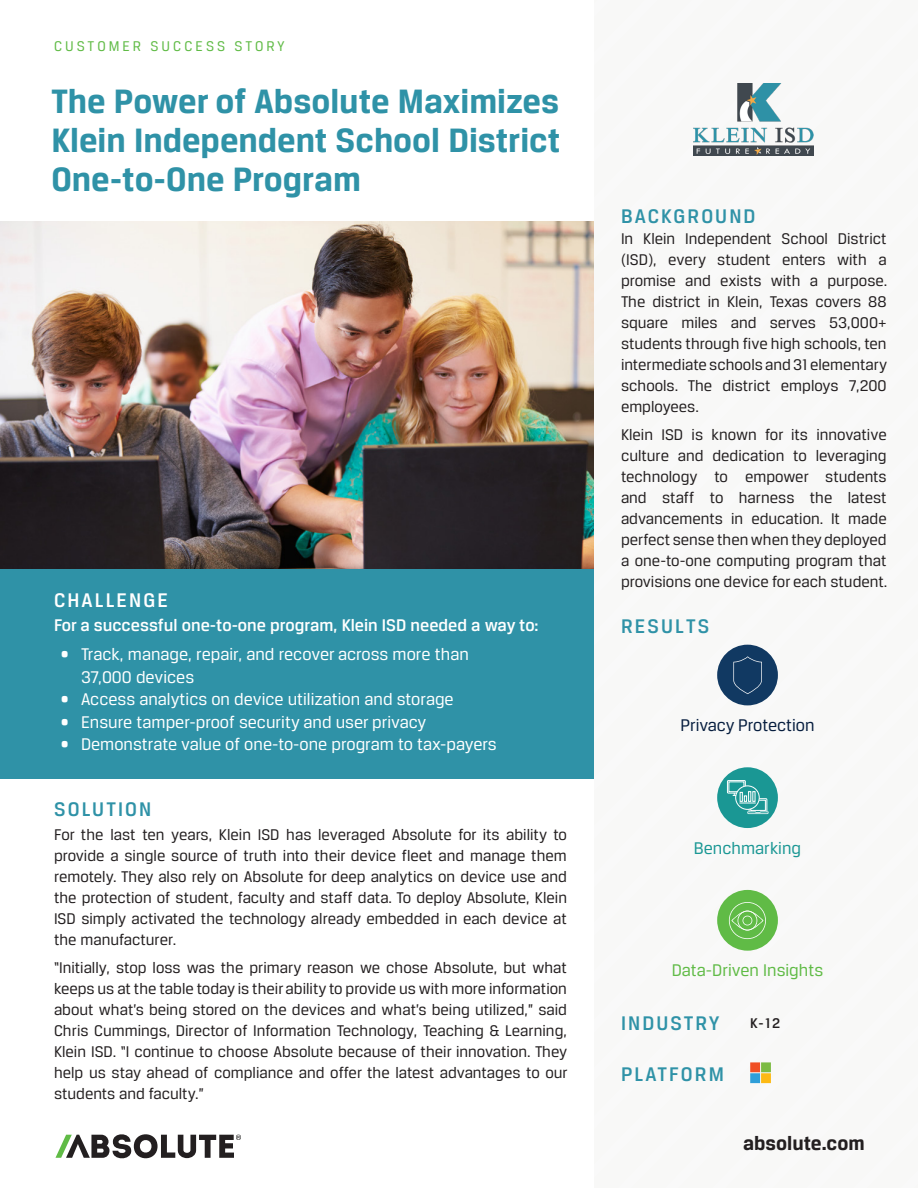
<style>
.page{position:relative;width:918px;height:1188px;background:#fff}
.page>*{position:absolute;margin:0;border:0;box-sizing:border-box;transform-origin:0 0}
.t1{font:700 36px/39px "Breuer Text";color:#2f92a7;text-align:justify}
.t2{font:500 21px "Breuer Text";letter-spacing:.1em;color:#2f92a7}
.t3{font:700 21px "Breuer Text";color:#231f20}
.t4{font:500 21px "Breuer Text";letter-spacing:.1em;color:#fff}
.t5{font:18px/22.5px "Breuer Text";color:#fff}
.t6{font:500 18px "Breuer Text";color:#fff}
.t7{font:18px "Breuer Text";color:#60bb46}
.t8{font:18px "Breuer Text";color:#071e3f}
.t9{font:18px "Breuer Text";color:#1a9794}
.t10{font:16.5px/21px "Breuer Text";color:#231f20;text-align:justify}
.t11{font:15px "Breuer Text";letter-spacing:.2em;color:#60bb46}
.t12{font:500 15px "Breuer Text";color:#231f20}
</style>
<div class="page">
<img style="left:0;top:221px;width:594px;height:348px">
<svg style="left:56px;top:1134px;width:185px;height:24px"></svg>
<div style="left:717px;top:645px;width:61px;height:60px;background:#113962;border-radius:50%"></div>
<svg style="left:733px;top:656px;width:29px;height:38px"></svg>
<div style="left:717px;top:767px;width:61px;height:61px;background:#1a9794;border-radius:50%"></div>
<svg style="left:727px;top:780px;width:42px;height:34px"></svg>
<div style="left:717px;top:890px;width:61px;height:61px;background:#60bb46;border-radius:50%"></div>
<svg style="left:729px;top:902px;width:37px;height:37px"></svg>
<svg style="left:750px;top:1062px;width:21px;height:21px"></svg>
<div style="left:0;top:569px;width:594px;height:209px;background:#2f92a7"></div>
<img style="left:693px;top:83px;width:120px;height:72px">
<p class="t11" style="left:54px;top:38px;width:232px">CUSTOMER SUCCESS STORY</p>
<p class="t1" style="left:51px;top:81px;width:510px">The Power of Absolute Maximizes Klein Independent School District One-to-One Program</p>
<p class="t4" style="left:54px;top:589px;width:115px">CHALLENGE</p>
<p class="t6" style="left:54px;top:615px;width:486px">For a successful one-to-one program, Klein ISD needed a way to:</p>
<p class="t5" style="left:81px;top:643px;width:389px;text-indent:-20px">• Track, manage, repair, and recover across more than<br>37,000 devices</p>
<p class="t5" style="left:61px;top:688px;width:394px">• Access analytics on device utilization and storage</p>
<p class="t5" style="left:61px;top:710px;width:367px">• Ensure tamper-proof security and user privacy</p>
<p class="t5" style="left:61px;top:733px;width:438px">• Demonstrate value of one-to-one program to tax-payers</p>
<p class="t2" style="left:54px;top:797px;width:99px">SOLUTION</p>
<p class="t10" style="left:54px;top:824px;width:515px">For the last ten years, Klein ISD has leveraged Absolute for its ability to provide a single source of truth into their device fleet and manage them remotely. They also rely on Absolute for deep analytics on device use and the protection of student, faculty and staff data. To deploy Absolute, Klein ISD simply activated the technology already embedded in each device at the manufacturer.</p>
<p class="t10" style="left:54px;top:956px;width:515px">“Initially, stop loss was the primary reason we chose Absolute, but what keeps us at the table today is their ability to provide us with more information about what’s being stored on the devices and what’s being utilized,” said Chris Cummings, Director of Information Technology, Teaching &amp; Learning, Klein ISD. “I continue to choose Absolute because of their innovation. They help us stay ahead of compliance and offer the latest advantages to our students and faculty.”</p>
<p class="t2" style="left:621px;top:205px;width:136px">BACKGROUND</p>
<p class="t10" style="left:621px;top:228px;width:268px">In Klein Independent School District (ISD), every student enters with a promise and exists with a purpose.<br>The district in Klein, Texas covers 88 square miles and serves 53,000+ students through five high schools, ten intermediate schools and 31 elementary schools. The district employs 7,200 employees.</p>
<p class="t10" style="left:621px;top:424px;width:268px">Klein ISD is known for its innovative culture and dedication to leveraging technology to empower students and staff to harness the latest advancements in education. It made perfect sense then when they deployed a one-to-one computing program that provisions one device for each student.</p>
<p class="t2" style="left:621px;top:614px;width:90px">RESULTS</p>
<p class="t8" style="left:680px;top:715px;width:136px">Privacy Protection</p>
<p class="t9" style="left:694px;top:838px;width:109px">Benchmarking</p>
<p class="t7" style="left:672px;top:960px;width:153px">Data-Driven Insights</p>
<p class="t2" style="left:621px;top:1011px;width:100px">INDUSTRY</p>
<p class="t12" style="left:750px;top:1014px;width:31px">K-12</p>
<p class="t2" style="left:621px;top:1062px;width:104px">PLATFORM</p>
<p class="t3" style="left:743px;top:1131px;width:123px">absolute.com</p>
</div>
